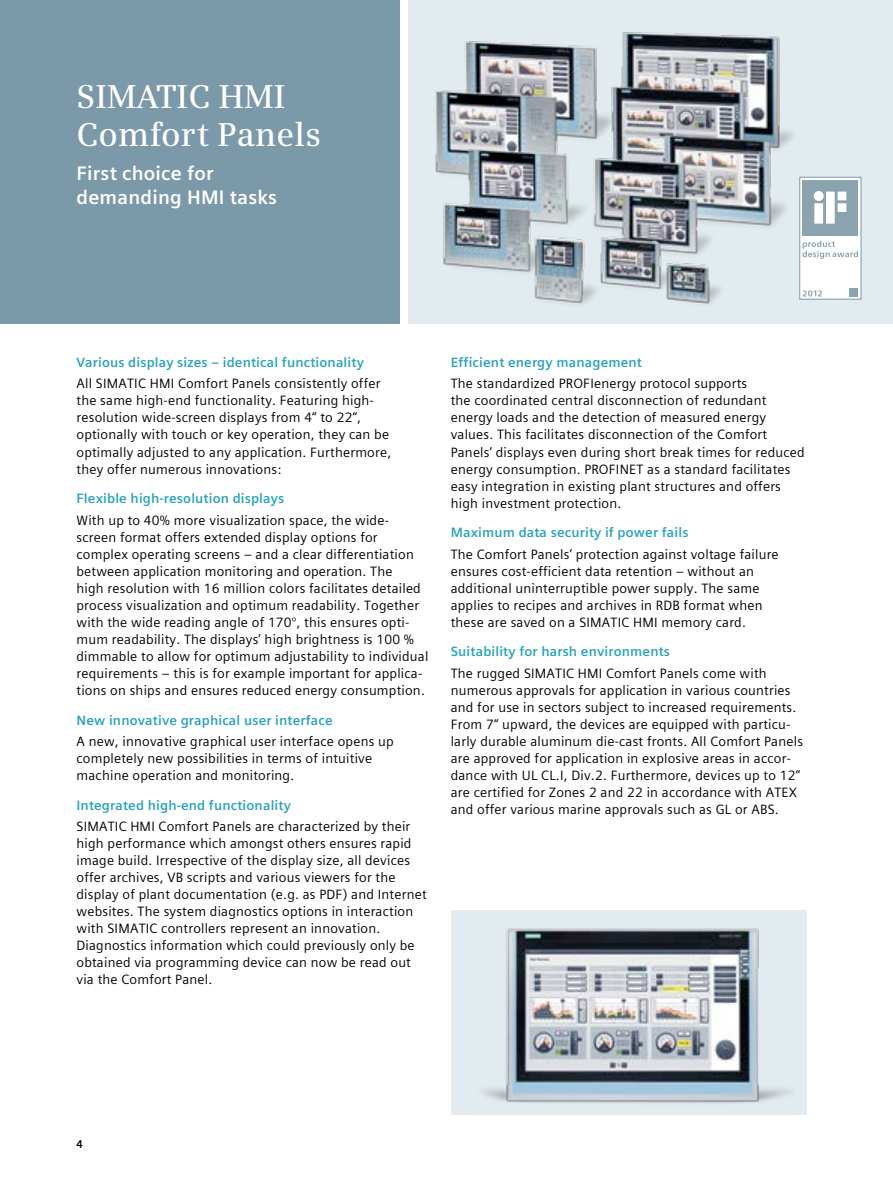
<style>
.page{position:relative;width:893px;height:1191px;background:#fff}
.page>*{position:absolute;margin:0;border:0;box-sizing:border-box;transform-origin:0 0}
.t1{font:600 33px/38.2px "Siemens Serif";letter-spacing:.005em;color:#fff}
.t2{font:700 19.5px/23.4px "Siemens Sans Global";letter-spacing:.01em;color:#fff}
.t3{font:13.5px/17px "Siemens Sans Global";letter-spacing:.015em;color:#000}
.t4{font:700 13.5px "Siemens Sans Global";letter-spacing:.01em;color:#2ca3bb}
.t5{font:700 11.25px "Siemens Sans Global";color:#000}
</style>
<div class="page">
<div style="left:452px;top:910px;width:355px;height:204px;background:#e2ebef"></div>
<img style="left:483px;top:928px;width:307px;height:175px">
<div style="left:408px;top:0;width:485px;height:323px;background:#e2ebef"></div>
<img style="left:435px;top:32px;width:424px;height:272px">
<div style="left:0;top:0;width:400px;height:323px;background:#7b99a9"></div>
<div style="left:800px;top:177px;width:61px;height:122px;background:#fff"></div>
<div style="left:803px;top:180px;width:55px;height:55px;background:#8ba3ae"></div>
<svg style="left:814px;top:191px;width:32px;height:33px"></svg>
<div style="left:849px;top:288px;width:9px;height:8px;background:#8ba3ae"></div>
<svg style="left:803px;top:290px;width:19px;height:6px"></svg>
<svg style="left:802px;top:240px;width:56px;height:19px"></svg>
<div style="left:799px;top:177px;width:62px;height:122px;border:1px solid #7b99a9"></div>
<h1 class="t1" style="left:77px;top:77px;width:246px">SIMATIC HMI<br>Comfort Panels</h1>
<h2 class="t2" style="left:77px;top:162px;width:202px">First choice for demanding HMI tasks</h2>
<p class="t4" style="left:77px;top:352px;width:289px">Various display sizes – identical functionality</p>
<p class="t3" style="left:77px;top:375px;width:316px">All SIMATIC HMI Comfort Panels consistently offer the same high-end functionality. Featuring high&shy;resolution wide-screen displays from 4“ to 22“, optionally with touch or key operation, they can be optimally adjusted to any application. Furthermore, they offer numerous innovations:</p>
<p class="t4" style="left:77px;top:488px;width:209px">Flexible high-resolution displays</p>
<p class="t3" style="left:77px;top:511px;width:353px">With up to 40% more visualization space, the wide&shy;screen format offers extended display options for complex operating screens – and a clear differentiation between application monitoring and operation. The<br>high resolution with 16 million colors facilitates detailed process visualization and optimum readability. Together with the wide reading angle of 170°, this ensures opti&shy;mum readability. The displays’ high brightness is 100 % dimmable to allow for optimum adjustability to individual requirements – this is for example important for applica&shy;tions on ships and ensures reduced energy consumption.</p>
<p class="t4" style="left:77px;top:709px;width:258px">New innovative graphical user interface</p>
<p class="t3" style="left:77px;top:732px;width:319px">A new, innovative graphical user interface opens up completely new possibilities in terms of intuitive machine operation and monitoring.</p>
<p class="t4" style="left:77px;top:794px;width:216px">Integrated high-end functionality</p>
<p class="t3" style="left:77px;top:817px;width:352px">SIMATIC HMI Comfort Panels are characterized by their high performance which amongst others ensures rapid image build. Irrespective of the display size, all devices offer archives, VB scripts and various viewers for the display of plant documentation (e.g. as PDF) and Internet websites. The system diagnostics options in interaction with SIMATIC controllers represent an innovation.<br>Diagnostics information which could previously only be obtained via programming device can now be read out via the Comfort Panel.</p>
<p class="t4" style="left:451px;top:352px;width:193px">Efficient energy management</p>
<p class="t3" style="left:451px;top:375px;width:355px">The standardized PROFIenergy protocol supports<br>the coordinated central disconnection of redundant energy loads and the detection of measured energy values. This facilitates disconnection of the Comfort Panels’ displays even during short break times for reduced energy consumption. PROFINET as a standard facilitates easy integration in existing plant structures and offers high investment protection.</p>
<p class="t4" style="left:451px;top:522px;width:239px">Maximum data security if power fails</p>
<p class="t3" style="left:451px;top:545px;width:329px">The Comfort Panels’ protection against voltage failure ensures cost-efficient data retention – without an additional uninterruptible power supply. The same applies to recipes and archives in RDB format when these are saved on a SIMATIC HMI memory card.</p>
<p class="t4" style="left:451px;top:641px;width:221px">Suitability for harsh environments</p>
<p class="t3" style="left:451px;top:664px;width:354px">The rugged SIMATIC HMI Comfort Panels come with numerous approvals for application in various countries and for use in sectors subject to increased requirements.<br>From 7“ upward, the devices are equipped with particu&shy;larly durable aluminum die-cast fronts. All Comfort Panels are approved for application in explosive areas in accor&shy;dance with UL CL.I, Div.2. Furthermore, devices up to 12“ are certified for Zones 2 and 22 in accordance with ATEX and offer various marine approvals such as GL or ABS.</p>
<p class="t5" style="left:77px;top:1135px;width:8px">4</p>
</div>
